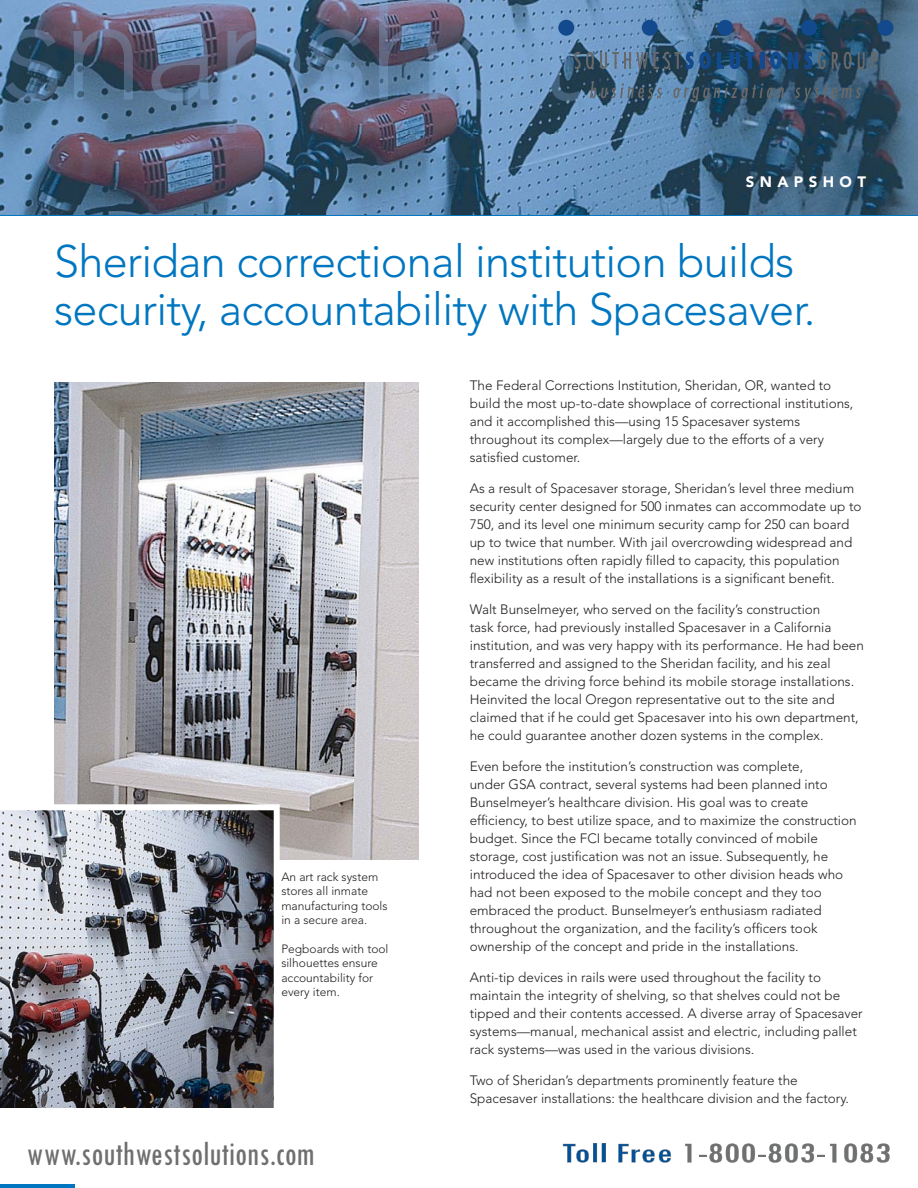
<style>
.page{position:relative;width:918px;height:1188px;background:#fff}
.page>*{position:absolute;margin:0;border:0;box-sizing:border-box;transform-origin:0 0}
.t1{font:300 45px/48px "Avenir";letter-spacing:-.015em;color:#0076c0}
.t2{font:condensed 36px "Tw Cen";color:#6f6f6f;scale:.92 1}
.t3{font:900 15px "Avenir";letter-spacing:.36em;color:#fff}
.t4{font:300 13.5px/18px "Avenir";color:#231f20}
.t5{font:300 12px/14.4px "Avenir";color:#231f20}
.t6{font:500 12px "Avenir";letter-spacing:.96em;color:#231f20}
</style>
<div class="page">
<div style="left:0;top:1114px;width:75px;height:74px;background:#0076c0"></div>
<img style="left:0;top:0;width:918px;height:215px">
<img style="left:54px;top:383px;width:364px;height:477px">
<img style="left:0;top:804px;width:280px;height:304px">
<img style="left:5px;top:0;width:575px;height:133px">
<svg style="left:590px;top:81px;width:72px;height:17px"></svg>
<svg style="left:673px;top:83px;width:111px;height:19px;background:#39566c"></svg>
<svg style="left:795px;top:85px;width:66px;height:17px"></svg>
<svg style="left:574px;top:52px;width:20px;height:17px"></svg>
<svg style="left:600px;top:52px;width:48px;height:17px"></svg>
<svg style="left:654px;top:52px;width:57px;height:17px"></svg>
<svg style="left:717px;top:52px;width:7px;height:17px"></svg>
<svg style="left:730px;top:52px;width:10px;height:17px"></svg>
<svg style="left:746px;top:52px;width:8px;height:17px"></svg>
<hr style="left:760px;top:52px;width:4px;height:17px;background:#134a8d">
<svg style="left:770px;top:52px;width:12px;height:17px"></svg>
<svg style="left:788px;top:52px;width:10px;height:17px"></svg>
<svg style="left:804px;top:52px;width:8px;height:17px"></svg>
<svg style="left:818px;top:52px;width:8px;height:17px"></svg>
<svg style="left:832px;top:52px;width:20px;height:17px"></svg>
<svg style="left:858px;top:52px;width:7px;height:17px"></svg>
<svg style="left:871px;top:52px;width:7px;height:17px"></svg>
<div style="left:878px;top:20px;width:16px;height:16px;background:#134a8d;border-radius:50%"></div>
<div style="left:558px;top:20px;width:16px;height:16px;background:#134a8d;border-radius:50%"></div>
<div style="left:717px;top:20px;width:16px;height:16px;background:#134a8d;border-radius:50%"></div>
<div style="left:642px;top:20px;width:16px;height:16px;background:#134a8d;border-radius:50%"></div>
<div style="left:801px;top:20px;width:16px;height:16px;background:#134a8d;border-radius:50%"></div>
<div style="left:0;top:1112px;width:917px;height:72px;background:#fff"></div>
<svg style="left:563px;top:1143px;width:42px;height:20px"></svg>
<svg style="left:618px;top:1144px;width:53px;height:19px"></svg>
<svg style="left:685px;top:1144px;width:6px;height:18px"></svg>
<svg style="left:699px;top:1143px;width:137px;height:20px"></svg>
<svg style="left:844px;top:1143px;width:46px;height:20px"></svg>
<p class="t3" style="left:746px;top:176px;width:122px">SNAPSHOT</p>
<h1 class="t1" style="left:54px;top:241px;width:763px">Sheridan correctional institution builds security, accountability with Spacesaver.</h1>
<p class="t5" style="left:281px;top:871px;width:108px">An art rack system stores all inmate manufacturing tools in a secure area.</p>
<p class="t5" style="left:281px;top:943px;width:109px">Pegboards with tool silhouettes ensure accountability for every item.</p>
<h2 class="t2" style="left:27px;top:1131px;width:315px">www.southwestsolutions.com</h2>
<p class="t6" style="left:104px;top:1148px;width:114px">Storage</p>
<p class="t6" style="left:243px;top:1148px;width:103px">Solved<sup>®</sup></p>
<p class="t4" style="left:470px;top:378px;width:385px">The Federal Corrections Institution, Sheridan, OR, wanted to build the most up-to-date showplace of correctional institutions, and it accomplished this—using 15 Spacesaver systems throughout its complex—largely due to the efforts of a very satisfied customer.</p>
<p class="t4" style="left:470px;top:481px;width:393px">As a result of Spacesaver storage, Sheridan’s level three medium security center designed for 500 inmates can accommodate up to 750, and its level one minimum security camp for 250 can board up to twice that number. With jail overcrowding widespread and new institutions often rapidly filled to capacity, this population flexibility as a result of the installations is a significant benefit.</p>
<p class="t4" style="left:470px;top:602px;width:396px">Walt Bunselmeyer, who served on the facility’s construction<br>task force, had previously installed Spacesaver in a California institution, and was very happy with its performance. He had been transferred and assigned to the Sheridan facility, and his zeal became the driving force behind its mobile storage installations.<br>Heinvited the local Oregon representative out to the site and claimed that if he could get Spacesaver into his own department, he could guarantee another dozen systems in the complex.</p>
<p class="t4" style="left:470px;top:759px;width:388px">Even before the institution’s construction was complete,<br>under GSA contract, several systems had been planned into Bunselmeyer’s healthcare division. His goal was to create efficiency, to best utilize space, and to maximize the construction budget. Since the FCI became totally convinced of mobile storage, cost justification was not an issue. Subsequently, he introduced the idea of Spacesaver to other division heads who had not been exposed to the mobile concept and they too embraced the product. Bunselmeyer’s enthusiasm radiated throughout the organization, and the facility’s officers took ownership of the concept and pride in the installations.</p>
<p class="t4" style="left:470px;top:970px;width:394px">Anti-tip devices in rails were used throughout the facility to maintain the integrity of shelving, so that shelves could not be tipped and their contents accessed. A diverse array of Spacesaver systems—manual, mechanical assist and electric, including pallet rack systems—was used in the various divisions.</p>
<p class="t4" style="left:470px;top:1073px;width:381px">Two of Sheridan’s departments prominently feature the<br>Spacesaver installations: the healthcare division and the factory.</p>
</div>
